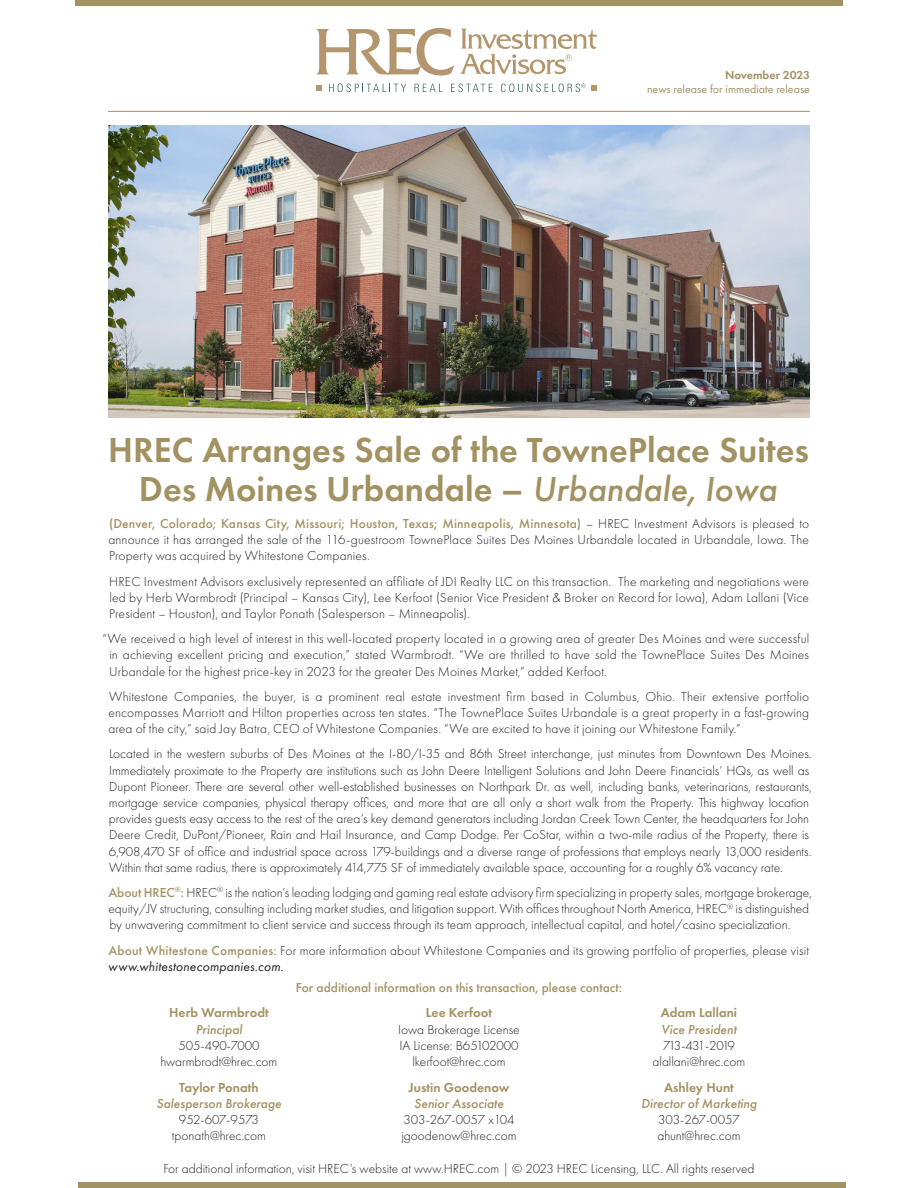
<style>
.page{position:relative;width:918px;height:1188px;background:#fff}
.page>*{position:absolute;margin:0;border:0;box-sizing:border-box;transform-origin:0 0}
.t1{font:600 36px/39px "Futura PT";color:#a29161;text-align:center}
.t2{font:300 13.5px/16.2px "Futura PT";color:#231f20;text-align:justify}
.t3{font:italic 500 13.5px "Futura PT";color:#a29161}
.t4{font:600 13.5px "Futura PT";color:#a29161}
.t5{font:500 13.5px "Futura PT";color:#a29161}
.t6{font:300 13.5px "Futura PT";letter-spacing:-.14em;color:#231f20}
.t7{font:12px "Futura PT";color:#a29161}
.t8{font:600 12px "Futura PT";color:#a29161}
.s1{font-weight:500;font-style:italic}
.s2{font-weight:500;color:#a29161}
.s3{font-weight:400;font-style:italic}
</style>
<div class="page">
<svg style="left:329px;top:84px;width:77px;height:8px"></svg>
<svg style="left:415px;top:84px;width:28px;height:8px"></svg>
<svg style="left:451px;top:84px;width:41px;height:8px"></svg>
<svg style="left:316px;top:28px;width:138px;height:48px"></svg>
<svg style="left:460px;top:29px;width:137px;height:45px"></svg>
<svg style="left:316px;top:85px;width:6px;height:6px"></svg>
<svg style="left:501px;top:84px;width:96px;height:8px"></svg>
<div style="left:75px;top:0;width:768px;height:6px;background:#a29161"></div>
<hr style="left:108px;top:111px;width:702px;height:1px;background:#a29161">
<div style="left:78px;top:1182px;width:768px;height:6px;background:#a29161"></div>
<img style="left:108px;top:125px;width:702px;height:293px">
<p class="t8" style="left:725px;top:67px;width:86px">November 2023</p>
<p class="t7" style="left:647px;top:82px;width:164px">news release for immediate release</p>
<p class="t1" style="left:108px;top:430px;width:702px">HREC Arranges Sale of the TownePlace Suites<br>Des Moines Urbandale – <span class="s1">Urbandale, Iowa</span></p>
<p class="t2" style="left:108px;top:515px;width:702px"><span class="s2">(Denver, Colorado; Kansas City, Missouri; Houston, Texas; Minneapolis, Minnesota)</span> – HREC Investment Advisors is pleased to announce it has arranged the sale of the 116-guestroom TownePlace Suites Des Moines Urbandale located in Urbandale, Iowa. The Property was acquired by Whitestone Companies.</p>
<p class="t2" style="left:109px;top:573px;width:701px">HREC Investment Advisors exclusively represented an affiliate of JDI Realty LLC on this transaction. The marketing and negotiations were led by Herb Warmbrodt (Principal – Kansas City), Lee Kerfoot (Senior Vice President &amp; Broker on Record for Iowa), Adam Lallani (Vice President – Houston), and Taylor Ponath (Salesperson – Minneapolis).</p>
<p class="t2" style="left:109px;top:631px;width:702px;text-indent:-7px">“We received a high level of interest in this well-located property located in a growing area of greater Des Moines and were successful in achieving excellent pricing and execution,” stated Warmbrodt. “We are thrilled to have sold the TownePlace Suites Des Moines Urbandale for the highest price-key in 2023 for the greater Des Moines Market,” added Kerfoot.</p>
<p class="t2" style="left:108px;top:688px;width:702px">Whitestone Companies, the buyer, is a prominent real estate investment firm based in Columbus, Ohio. Their extensive portfolio encompasses Marriott and Hilton properties across ten states. “The TownePlace Suites Urbandale is a great property in a fast-growing area of the city,” said Jay Batra, CEO of Whitestone Companies. “We are excited to have it joining our Whitestone Family.”</p>
<p class="t2" style="left:109px;top:746px;width:705px;text-align:left">Located in the western suburbs of Des Moines at the I-80/I-35 and 86th Street interchange, just minutes from Downtown Des Moines.<br>Immediately proximate to the Property are institutions such as John Deere Intelligent Solutions and John Deere Financials’ HQs, as well as Dupont Pioneer. There are several other well-established businesses on Northpark Dr. as well, including banks, veterinarians, restaurants, mortgage service companies, physical therapy offices, and more that are all only a short walk from the Property. This highway location provides guests easy access to the rest of the area’s key demand generators including Jordan Creek Town Center, the headquarters for John Deere Credit, DuPont/Pioneer, Rain and Hail Insurance, and Camp Dodge. Per CoStar, within a two-mile radius of the Property, there is 6,908,470 SF of office and industrial space across 179-buildings and a diverse range of professions that employs nearly 13,000 residents.<br>Within that same radius, there is approximately 414,775 SF of immediately available space, accounting for a roughly 6% vacancy rate.</p>
<p class="t2" style="left:108px;top:884px;width:705px;text-align:left"><span class="s2">About HREC</span><sup>®</sup><span class="s2">:</span> HREC<sup>®</sup> is the nation’s leading lodging and gaming real estate advisory firm specializing in property sales, mortgage brokerage, equity/JV structuring, consulting including market studies, and litigation support. With offices throughout North America, HREC<sup>®</sup> is distinguished by unwavering commitment to client service and success through its team approach, intellectual capital, and hotel/casino specialization.</p>
<p class="t2" style="left:108px;top:942px;width:702px"><span class="s2">About Whitestone Companies:</span> For more information about Whitestone Companies and its growing portfolio of properties, please visit <span class="s3">www.whitestonecompanies.com.</span></p>
<p class="t4" style="left:169px;top:1004px;width:101px">Herb Warmbrodt</p>
<p class="t3" style="left:196px;top:1021px;width:48px">Principal</p>
<p class="t2" style="left:178px;top:1037px;width:83px">505-490-7000</p>
<p class="t2" style="left:161px;top:1054px;width:118px">hwarmbrodt@hrec.com</p>
<p class="t5" style="left:296px;top:979px;width:328px">For additional information on this transaction, please contact:</p>
<p class="t4" style="left:426px;top:1004px;width:68px">Lee Kerfoot</p>
<p class="t2" style="left:398px;top:1021px;width:123px">Iowa Brokerage License</p>
<p class="t2" style="left:399px;top:1037px;width:121px;text-align:center">IA License: B65102000 lkerfoot@hrec.com</p>
<p class="t4" style="left:661px;top:1004px;width:78px">Adam Lallani</p>
<p class="t3" style="left:661px;top:1021px;width:77px">Vice President</p>
<p class="t6" style="left:663px;top:1038px;width:73px">713-431-2019</p>
<p class="t2" style="left:653px;top:1054px;width:94px">alallani@hrec.com</p>
<p class="t4" style="left:179px;top:1079px;width:81px">Taylor Ponath</p>
<p class="t3" style="left:156px;top:1095px;width:127px">Salesperson Brokerage</p>
<p class="t2" style="left:179px;top:1112px;width:82px">952-607-9573</p>
<p class="t2" style="left:172px;top:1128px;width:96px">tponath@hrec.com</p>
<p class="t4" style="left:409px;top:1079px;width:102px">Justin Goodenow</p>
<p class="t3" style="left:414px;top:1095px;width:91px">Senior Associate</p>
<p class="t2" style="left:403px;top:1112px;width:113px">303-267-0057 x104</p>
<p class="t2" style="left:401px;top:1128px;width:117px">jgoodenow@hrec.com</p>
<p class="t4" style="left:664px;top:1079px;width:71px">Ashley Hunt</p>
<p class="t3" style="left:641px;top:1095px;width:117px">Director of Marketing</p>
<p class="t2" style="left:658px;top:1112px;width:83px">303-267-0057</p>
<p class="t2" style="left:657px;top:1128px;width:85px">ahunt@hrec.com</p>
<p class="t2" style="left:163px;top:1161px;width:593px">For additional information, visit HREC’s website at www.HREC.com | © 2023 HREC Licensing, LLC. All rights reserved</p>
</div>
